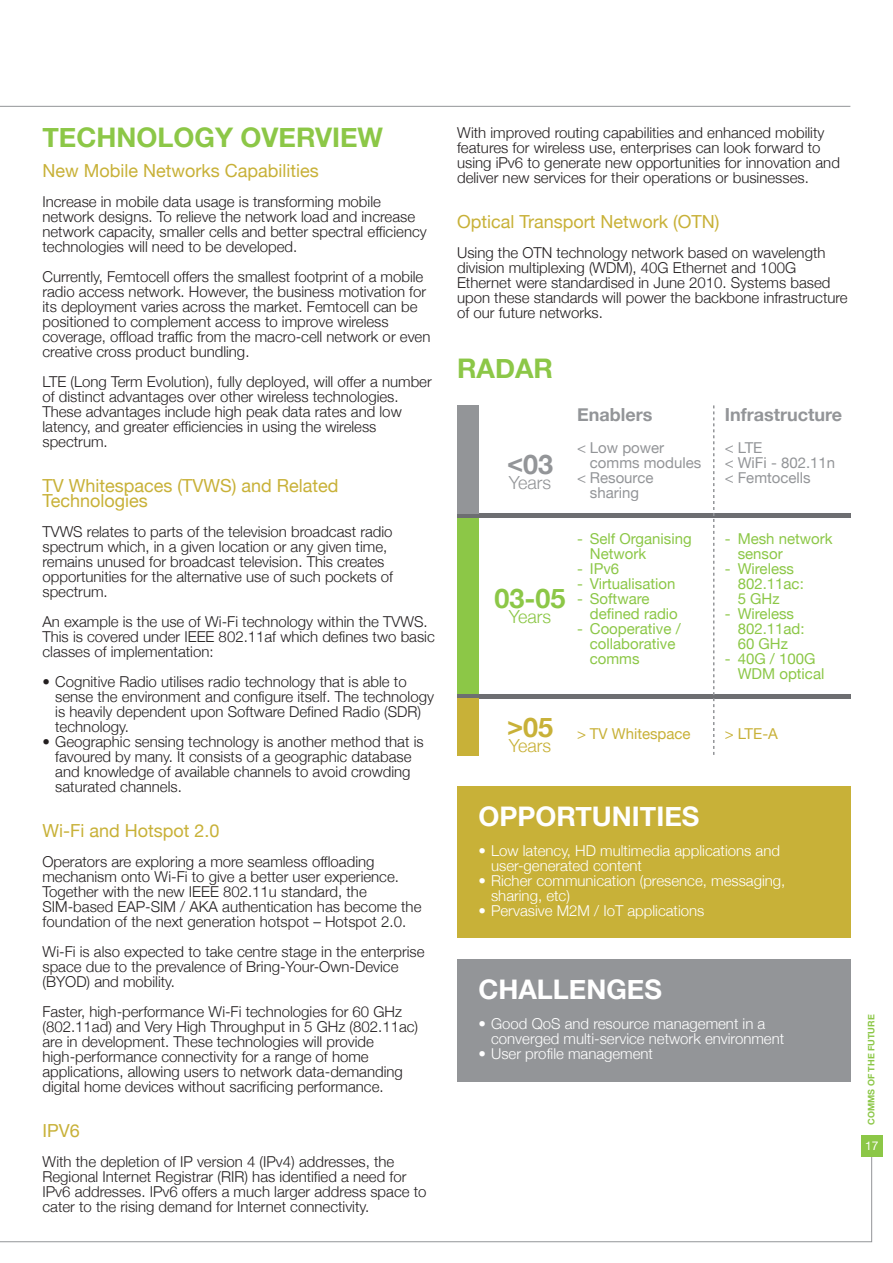
<style>
.page{position:relative;width:893px;height:1263px;background:#fff}
.page>*{position:absolute;margin:0;border:0;box-sizing:border-box;transform-origin:0 0}
.t1{font:700 27px "Helvetica Neue";color:#8cc747}
.t2{font:700 27px "Helvetica Neue";color:#fff}
.t3{font:700 27px "Helvetica Neue";color:#c8b138}
.t4{font:700 27px "Helvetica Neue";color:#939598}
.t5{font:18px/15px "Helvetica Neue";color:#c8b138}
.t6{font:700 18px "Helvetica Neue";color:#939598}
.t7{font:300 18px "Helvetica Neue";color:#c8b138}
.t8{font:300 18px "Helvetica Neue";color:#939598}
.t9{font:300 18px "Helvetica Neue";color:#8cc747}
.t10{font:300 15px/15px "Helvetica Neue";color:#231f20}
.t11{font:300 15px/15px "Helvetica Neue";color:#fff}
.t12{font:15px/15px "Helvetica Neue";color:#8cc747}
.t13{font:15px/15px "Helvetica Neue";color:#939598}
.t14{font:15px "Helvetica Neue";color:#c8b138}
.t15{font:12px "Helvetica Neue";color:#fff}
.t16{font:700 9px "Helvetica Neue";color:#8cc747}
</style>
<div class="page">
<svg style="left:0;top:1157px;width:872px;height:85px"></svg>
<div style="left:861px;top:1135px;width:21px;height:22px;background:#8cc747"></div>
<div style="left:457px;top:785px;width:393px;height:152px;background:#c8b138"></div>
<div style="left:457px;top:959px;width:393px;height:122px;background:#939598"></div>
<hr style="left:0;top:106px;width:850px;height:1px;background:#939598">
<hr style="left:457px;top:514px;width:393px;height:4px;background:#6d6e71">
<hr style="left:457px;top:694px;width:393px;height:4px;background:#6d6e71">
<div style="left:457px;top:405px;width:21px;height:109px;background:#939598"></div>
<div style="left:457px;top:518px;width:21px;height:176px;background:#8cc747"></div>
<div style="left:457px;top:698px;width:21px;height:57px;background:#c8b138"></div>
<svg style="left:713px;top:405px;width:1px;height:350px"></svg>
<h1 class="t1" style="left:42px;top:121px;width:342px">TECHNOLOGY OVERVIEW</h1>
<p class="t5" style="left:42px;top:163px;width:278px">New Mobile Networks Capabilities</p>
<p class="t10" style="left:42px;top:194px;width:386px">Increase in mobile data usage is transforming mobile network designs. To relieve the network load and increase network capacity, smaller cells and better spectral efficiency technologies will need to be developed.</p>
<p class="t10" style="left:42px;top:269px;width:389px">Currently, Femtocell offers the smallest footprint of a mobile radio access network. However, the business motivation for its deployment varies across the market. Femtocell can be positioned to complement access to improve wireless coverage, offload traffic from the macro-cell network or even creative cross product bundling.</p>
<p class="t10" style="left:42px;top:374px;width:391px">LTE (Long Term Evolution), fully deployed, will offer a number of distinct advantages over other wireless technologies.<br>These advantages include high peak data rates and low latency, and greater efficiencies in using the wireless spectrum.</p>
<p class="t5" style="left:42px;top:478px;width:298px">TV Whitespaces (TVWS) and Related<br>Technologies</p>
<p class="t10" style="left:42px;top:524px;width:352px">TVWS relates to parts of the television broadcast radio spectrum which, in a given location or any given time, remains unused for broadcast television. This creates opportunities for the alternative use of such pockets of spectrum.</p>
<p class="t10" style="left:42px;top:614px;width:394px">An example is the use of Wi-Fi technology within the TVWS.<br>This is covered under IEEE 802.11af which defines two basic classes of implementation:</p>
<p class="t10" style="left:55px;top:674px;width:380px;text-indent:-13px">• Cognitive Radio utilises radio technology that is able to sense the environment and configure itself. The technology is heavily dependent upon Software Defined Radio (SDR) technology.</p>
<p class="t10" style="left:55px;top:734px;width:370px;text-indent:-13px">• Geographic sensing technology is another method that is favoured by many. It consists of a geographic database and knowledge of available channels to avoid crowding saturated channels.</p>
<p class="t5" style="left:42px;top:823px;width:179px">Wi-Fi and Hotspot 2.0</p>
<p class="t10" style="left:42px;top:854px;width:380px">Operators are exploring a more seamless offloading mechanism onto Wi-Fi to give a better user experience.<br>Together with the new IEEE 802.11u standard, the SIM-based EAP-SIM / AKA authentication has become the foundation of the next generation hotspot – Hotspot 2.0.</p>
<p class="t10" style="left:42px;top:944px;width:384px">Wi-Fi is also expected to take centre stage in the enterprise space due to the prevalence of Bring-Your-Own-Device (BYOD) and mobility.</p>
<p class="t10" style="left:42px;top:1004px;width:377px">Faster, high-performance Wi-Fi technologies for 60 GHz (802.11ad) and Very High Throughput in 5 GHz (802.11ac) are in development. These technologies will provide high-performance connectivity for a range of home applications, allowing users to network data-demanding digital home devices without sacrificing performance.</p>
<p class="t5" style="left:42px;top:1123px;width:39px">IPV6</p>
<p class="t10" style="left:42px;top:1154px;width:386px">With the depletion of IP version 4 (IPv4) addresses, the Regional Internet Registrar (RIR) has identified a need for IPv6 addresses. IPv6 offers a much larger address space to cater to the rising demand for Internet connectivity.</p>
<p class="t10" style="left:457px;top:125px;width:384px">With improved routing capabilities and enhanced mobility features for wireless use, enterprises can look forward to using iPv6 to generate new opportunities for innovation and deliver new services for their operations or businesses.</p>
<p class="t5" style="left:457px;top:214px;width:264px">Optical Transport Network (OTN)</p>
<p class="t10" style="left:457px;top:245px;width:392px">Using the OTN technology network based on wavelength division multiplexing (WDM), 40G Ethernet and 100G Ethernet were standardised in June 2010. Systems based upon these standards will power the backbone infrastructure of our future networks.</p>
<h1 class="t1" style="left:457px;top:352px;width:97px">RADAR</h1>
<h1 class="t4" style="left:507px;top:447px;width:48px">&lt;03</h1>
<p class="t8" style="left:509px;top:471px;width:44px">Years</p>
<h1 class="t1" style="left:495px;top:582px;width:73px">03-05</h1>
<p class="t9" style="left:509px;top:606px;width:44px">Years</p>
<p class="t6" style="left:577px;top:403px;width:77px">Enablers</p>
<p class="t6" style="left:725px;top:403px;width:119px">Infrastructure</p>
<p class="t13" style="left:577px;top:440px;width:89px">&lt; Low power</p>
<p class="t13" style="left:590px;top:455px;width:113px">comms modules</p>
<p class="t13" style="left:577px;top:470px;width:78px">&lt; Resource</p>
<p class="t13" style="left:590px;top:485px;width:51px">sharing</p>
<p class="t12" style="left:590px;top:531px;width:103px;text-indent:-13px">- Self Organising<br>Network</p>
<p class="t12" style="left:577px;top:561px;width:44px">- IPv6</p>
<p class="t12" style="left:577px;top:576px;width:100px">- Virtualisation</p>
<p class="t12" style="left:590px;top:591px;width:90px;text-indent:-13px">- Software defined radio</p>
<p class="t12" style="left:590px;top:621px;width:92px;text-indent:-13px">- Cooperative / collaborative comms</p>
<p class="t13" style="left:725px;top:440px;width:112px">&lt; LTE<br>&lt; WiFi - 802.11n &lt; Femtocells</p>
<p class="t12" style="left:738px;top:531px;width:97px;text-indent:-13px">- Mesh network sensor</p>
<p class="t12" style="left:738px;top:561px;width:68px;text-indent:-13px">- Wireless<br>802.11ac:<br>5 GHz</p>
<p class="t12" style="left:738px;top:606px;width:68px;text-indent:-13px">- Wireless<br>802.11ad:<br>60 GHz</p>
<p class="t12" style="left:738px;top:651px;width:88px;text-indent:-13px">- 40G / 100G<br>WDM optical</p>
<h1 class="t3" style="left:507px;top:710px;width:48px">&gt;05</h1>
<p class="t7" style="left:509px;top:734px;width:44px">Years</p>
<p class="t14" style="left:577px;top:725px;width:115px">&gt; TV Whitespace</p>
<p class="t14" style="left:725px;top:725px;width:55px">&gt; LTE-A</p>
<h1 class="t2" style="left:478px;top:800px;width:222px">OPPORTUNITIES</h1>
<p class="t11" style="left:491px;top:843px;width:290px;text-indent:-13px">• Low latency, HD multimedia applications and user-generated content</p>
<p class="t11" style="left:491px;top:873px;width:296px;text-indent:-13px">• Richer communication (presence, messaging, sharing, etc)</p>
<p class="t11" style="left:478px;top:903px;width:228px">• Pervasive M2M / IoT applications</p>
<h1 class="t2" style="left:478px;top:973px;width:185px">CHALLENGES</h1>
<p class="t11" style="left:491px;top:1016px;width:295px;text-indent:-13px">• Good QoS and resource management in a converged multi-service network environment</p>
<p class="t11" style="left:478px;top:1046px;width:176px">• User profile management</p>
<p class="t16" style="left:866px;top:1125px;width:112px;rotate:-90deg">COMMS OF THE FUTURE</p>
<p class="t15" style="left:865px;top:1138px;width:15px">17</p>
</div>
